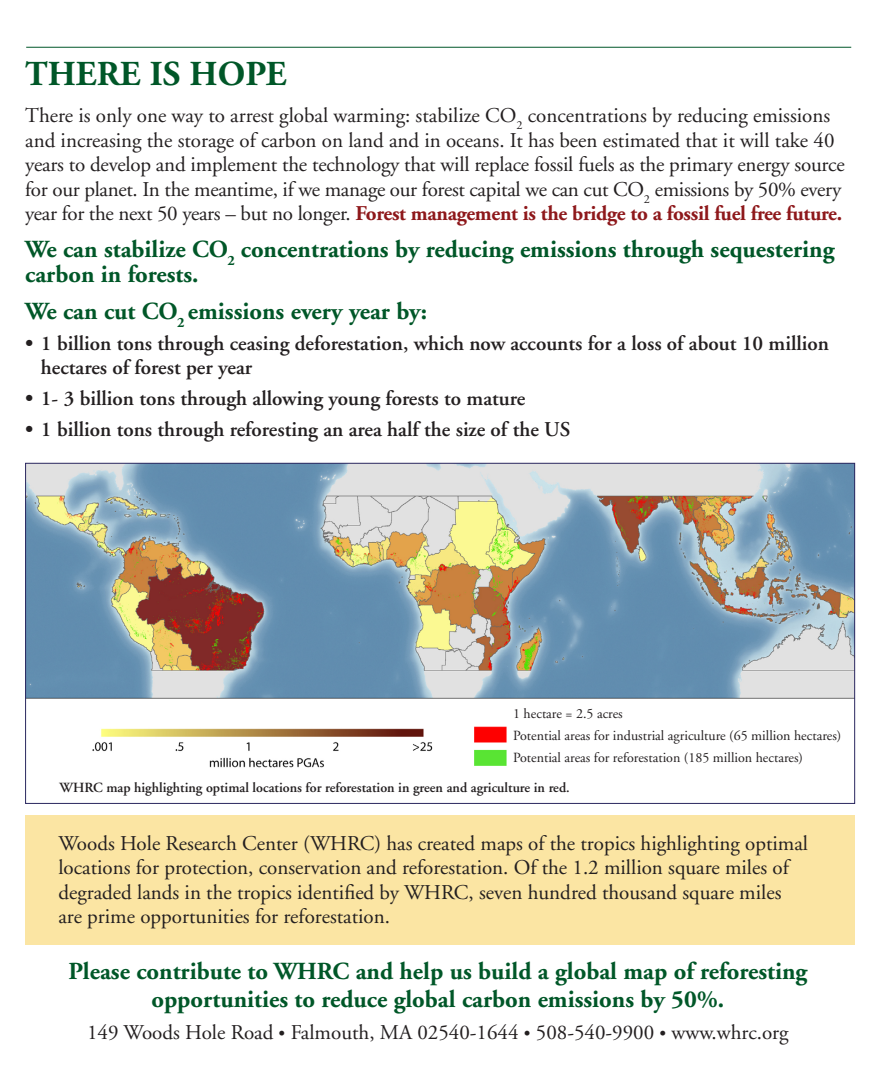
<style>
.page{position:relative;width:882px;height:1071px;background:#fff}
.page>*{position:absolute;margin:0;border:0;box-sizing:border-box;transform-origin:0 0}
.t1{font:700 35px "Adobe Garamond";color:#005728}
.t2{font:700 24.5px/24.5px "Adobe Garamond";color:#005728}
.t3{font:21px/24.5px "Adobe Garamond";color:#231f20}
.t4{font:600 21px/24.5px "Adobe Garamond";color:#231f20}
.t5{font:14px "Adobe Garamond";color:#231f20}
.t6{font:600 14px "Adobe Garamond";color:#231f20}
.s1{font-weight:700;color:#8e181b}
.s2{font-size:17.5px}
</style>
<div class="page">
<div style="left:25px;top:815px;width:830px;height:129px;background:#fbe5a3"></div>
<img style="left:27px;top:465px;width:826px;height:303px">
<hr style="left:26px;top:47px;width:825px;height:1px;background:#005728">
<div style="left:513px;top:708px;width:332px;height:91px;background:#fff"></div>
<img style="left:465px;top:717px;width:46px;height:51px">
<p class="t1" style="left:25px;top:55px;width:263px">THERE IS HOPE</p>
<p class="t3" style="left:25px;top:104px;width:821px">There is only one way to arrest global warming: stabilize CO<sub>2</sub> concentrations by reducing emissions and increasing the storage of carbon on land and in oceans. It has been estimated that it will take 40 years to develop and implement the technology that will replace fossil fuels as the primary energy source for our planet. In the meantime, if we manage our forest capital we can cut CO<sub>2</sub> emissions by 50% every year for the next 50 years – but no longer. <span class="s1">Forest management is the bridge to a fossil fuel free future.</span></p>
<p class="t2" style="left:25px;top:238px;width:811px">We can stabilize CO<sub>2</sub> concentrations by reducing emissions through sequestering carbon in forests.</p>
<p class="t2" style="left:25px;top:299px;width:403px">We can cut CO<sub>2</sub> emissions every year by:</p>
<p class="t4" style="left:41px;top:331px;width:790px;text-indent:-16px">• 1 billion tons through ceasing deforestation, which now accounts for a loss of about 10 million hectares of forest per year</p>
<p class="t4" style="left:25px;top:386px;width:502px">• 1- 3 billion tons through allowing young forests to mature</p>
<p class="t4" style="left:25px;top:417px;width:547px">• 1 billion tons through reforesting an area half the size of the US</p>
<p class="t5" style="left:513px;top:707px;width:111px">1 hectare = 2.5 acres</p>
<p class="t5" style="left:513px;top:728px;width:330px">Potential areas for industrial agriculture (65 million hectares)</p>
<p class="t5" style="left:513px;top:750px;width:291px">Potential areas for reforestation (185 million hectares)</p>
<p class="t6" style="left:60px;top:780px;width:512px">WHRC map highlighting optimal locations for reforestation in green and agriculture in red.</p>
<p class="t3" style="left:58px;top:831px;width:751px">Woods Hole Research Center (WHRC) has created maps of the tropics highlighting optimal locations for protection, conservation and reforestation. Of the 1.2 million square miles of degraded lands in the tropics identified by WHRC, seven hundred thousand square miles are prime opportunities for reforestation.</p>
<p class="t2" style="left:68px;top:958px;width:740px;line-height:28px;text-align:center">Please contribute to WHRC and help us build a global map of reforesting opportunities to reduce global carbon emissions by 50%.</p>
<p class="t3" style="left:87px;top:1021px;width:703px">149 Woods Hole Road <span class="s2">•</span> Falmouth, MA 02540-1644 <span class="s2">•</span> 508-540-9900 <span class="s2">•</span> www.whrc.org</p>
</div>
